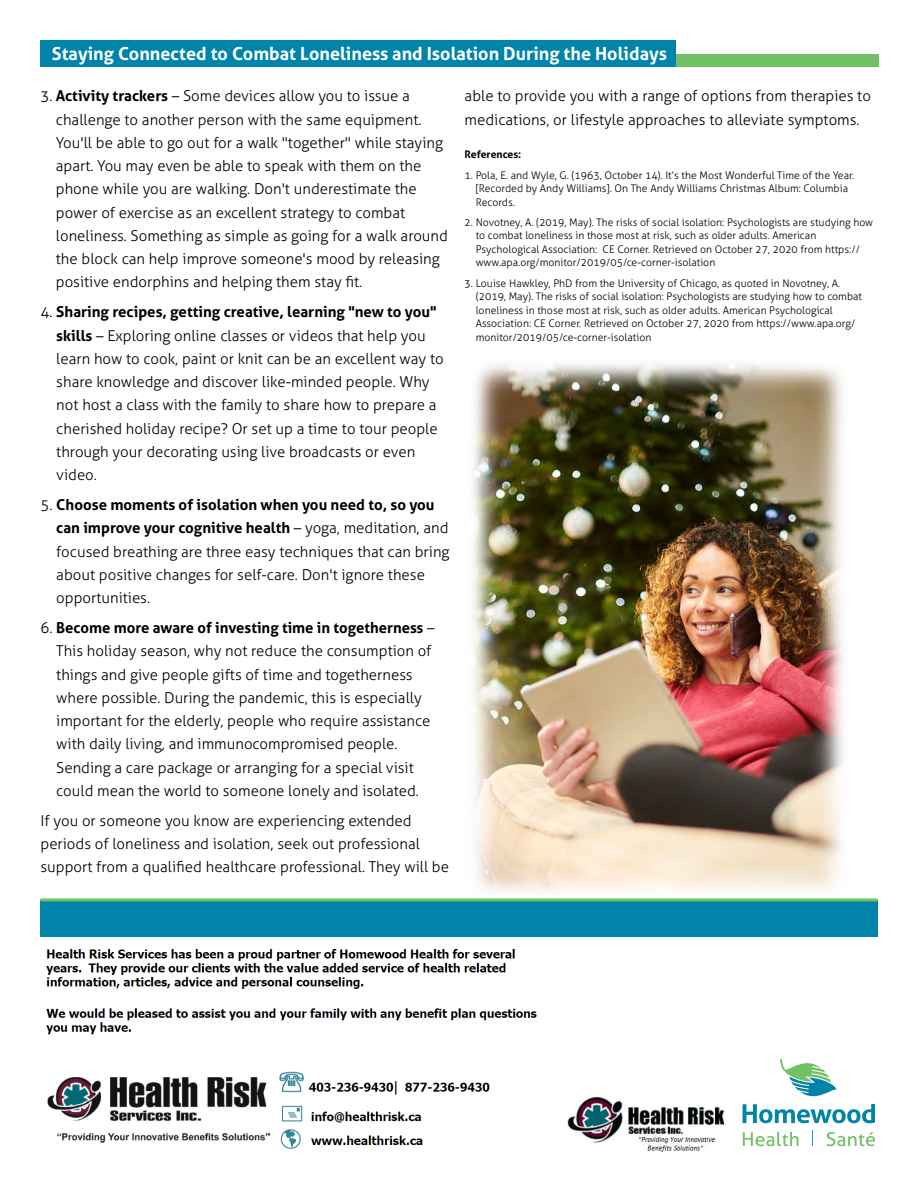
<style>
.page{position:relative;width:918px;height:1188px;background:#fff}
.page>*{position:absolute;margin:0;border:0;box-sizing:border-box;transform-origin:0 0}
.t1{font:700 18px "Aller";color:#fff}
.t2{font:300 15px/23.2px "Aller";color:#000}
.t3{font:300 10.5px/13.5px "Aller";color:#000}
.t4{font:700 10.5px "Aller";color:#000}
.s1{font-weight:700}
</style>
<div class="page">
<svg style="left:743px;top:1059px;width:132px;height:64px"></svg>
<svg style="left:743px;top:1132px;width:56px;height:14px"></svg>
<svg style="left:827px;top:1132px;width:48px;height:14px"></svg>
<svg style="left:812px;top:1130px;width:1px;height:16px"></svg>
<div style="left:52px;top:54px;width:827px;height:13px;background:#73c167"></div>
<div style="left:41px;top:41px;width:635px;height:26px;background:#0084a9"></div>
<img style="left:473px;top:364px;width:370px;height:529px">
<div style="left:41px;top:901px;width:837px;height:36px;background:#0084a9"></div>
<hr style="left:41px;top:898px;width:837px;height:3px;background:#73c167">
<img style="left:568px;top:1098px;width:157px;height:54px">
<img style="left:46px;top:949px;width:491px;height:200px">
<p class="t1" style="left:52px;top:47px;width:617px">Staying Connected to Combat Loneliness and Isolation During the Holidays</p>
<p class="t2" style="left:56px;top:86px;width:394px;text-indent:-15px">3. <span class="s1">Activity trackers</span> – Some devices allow you to issue a challenge to another person with the same equipment.<br>You'll be able to go out for a walk "together" while staying apart. You may even be able to speak with them on the phone while you are walking. Don't underestimate the power of exercise as an excellent strategy to combat loneliness. Something as simple as going for a walk around the block can help improve someone's mood by releasing positive endorphins and helping them stay fit.</p>
<p class="t2" style="left:56px;top:302px;width:389px;text-indent:-16px">4. <span class="s1">Sharing recipes, getting creative, learning "new to you" skills</span> – Exploring online classes or videos that help you learn how to cook, paint or knit can be an excellent way to share knowledge and discover like-minded people. Why not host a class with the family to share how to prepare a cherished holiday recipe? Or set up a time to tour people through your decorating using live broadcasts or even video.</p>
<p class="t2" style="left:56px;top:495px;width:395px;text-indent:-16px">5. <span class="s1">Choose moments of isolation when you need to, so you can improve your cognitive health</span> – yoga, meditation, and focused breathing are three easy techniques that can bring about positive changes for self-care. Don't ignore these opportunities.</p>
<p class="t2" style="left:56px;top:618px;width:380px;text-indent:-16px">6. <span class="s1">Become more aware of investing time in togetherness</span> – This holiday season, why not reduce the consumption of things and give people gifts of time and togetherness where possible. During the pandemic, this is especially important for the elderly, people who require assistance with daily living, and immunocompromised people.<br>Sending a care package or arranging for a special visit could mean the world to someone lonely and isolated.</p>
<p class="t2" style="left:40px;top:810px;width:410px">If you or someone you know are experiencing extended periods of loneliness and isolation, seek out professional support from a qualified healthcare professional. They will be</p>
<p class="t2" style="left:465px;top:86px;width:408px">able to provide you with a range of options from therapies to medications, or lifestyle approaches to alleviate symptoms.</p>
<p class="t4" style="left:465px;top:151px;width:58px">References:</p>
<p class="t3" style="left:476px;top:169px;width:380px;text-indent:-11px">1. Pola, E. and Wyle, G. (1963, October 14). It’s the Most Wonderful Time of the Year. [Recorded by Andy Williams]. On The Andy Williams Christmas Album: Columbia<br>Records.</p>
<p class="t3" style="left:476px;top:216px;width:399px;text-indent:-11px">2. Novotney, A. (2019, May). The risks of social isolation: Psychologists are studying how to combat loneliness in those most at risk, such as older adults. American Psychological Association: CE Corner. Retrieved on October 27, 2020 from https:// www.apa.org/monitor/2019/05/ce-corner-isolation</p>
<p class="t3" style="left:476px;top:277px;width:388px;text-indent:-11px">3. Louise Hawkley, PhD from the University of Chicago, as quoted in Novotney, A. (2019, May). The risks of social isolation: Psychologists are studying how to combat loneliness in those most at risk, such as older adults. American Psychological Association: CE Corner. Retrieved on October 27, 2020 from https://www.apa.org/ monitor/2019/05/ce-corner-isolation</p>
</div>
